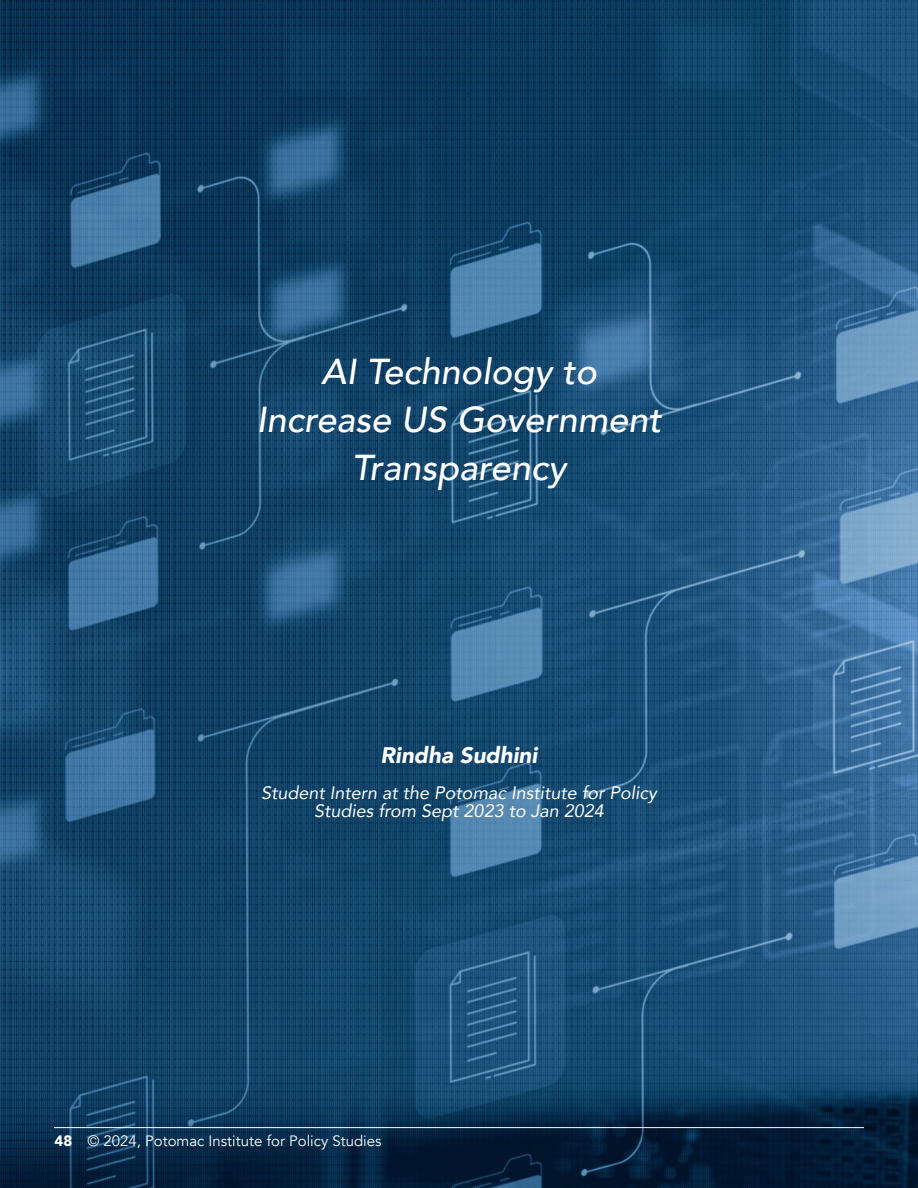
<style>
.page{position:relative;width:918px;height:1188px;background:#fff}
.page>*{position:absolute;margin:0;border:0;box-sizing:border-box;transform-origin:0 0}
.ArticleTitle{font:italic 500 36px/48px "Avenir";color:#fff;text-align:center}
.ArticleAuthorNames{font:italic 900 22.5px "Avenir";color:#fff}
.Bios_titles_and_affiliations{font:italic 18px/18px "Avenir";color:#fff;text-align:center}
.t1{font:15px "Avenir";color:#fff}
.s1{font-weight:900}
</style>
<div class="page">
<img style="left:0;top:0;width:918px;height:1188px">
<hr style="left:54px;top:1127px;width:810px;height:1px;background:#fff">
<p class="ArticleTitle" style="left:257px;top:348px;width:406px">AI Technology to<br>Increase US Government<br>Transparency</p>
<p class="ArticleAuthorNames" style="left:381px;top:737px;width:158px">Rindha Sudhini</p>
<p class="Bios_titles_and_affiliations" style="left:261px;top:783px;width:397px">Student Intern at the Potomac Institute for Policy<br>Studies from Sept 2023 to Jan 2024</p>
<p class="t1" style="left:55px;top:1132px;width:329px"><span class="s1">48</span> © 2024, Potomac Institute for Policy Studies</p>
</div>
